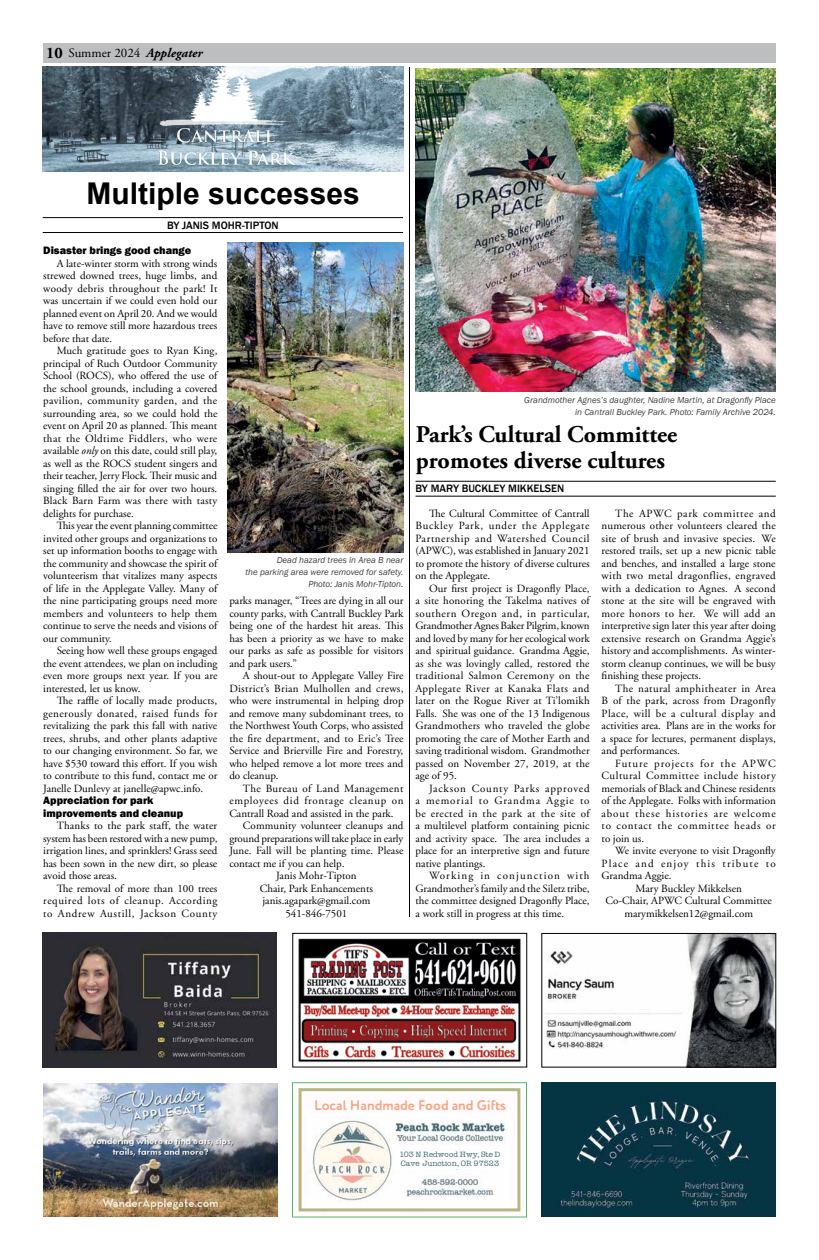
<style>
.page{position:relative;width:819px;height:1260px;background:#fff}
.page>*{position:absolute;margin:0;border:0;box-sizing:border-box;transform-origin:0 0}
.t1{font:700 30px "Arial";color:#000}
.t2{font:700 24px/26px "Adobe Garamond Pro";color:#000}
.t3{font:700 14px "Circe Rounded Alt";color:#f5a583}
.t4{font:13px "Adobe Garamond Pro";color:#000}
.t5{font:11px/12.5px "Adobe Garamond Pro";color:#000;text-align:justify}
.t6{font:800 11px/12.5px "Franklin Gothic";color:#000}
.t7{font:500 11px "Franklin Gothic";color:#000}
.t8{font:11px "Adobe Garamond Pro";letter-spacing:.06em;color:#000}
.t9{font:11px "Adobe Garamond Pro";letter-spacing:.105em;color:#000}
.t10{font:11px "Adobe Garamond Pro";letter-spacing:.035em;color:#000}
.t11{font:italic 9px/12px "Franklin Gothic";color:#414042;text-align:right}
.t12{font:8px/9.6px "Typist";color:#406872}
.s1{font-weight:700;font-size:16px}
.s2{font-weight:700;font-style:italic}
.s3{font-style:italic}
</style>
<div class="page">
<div style="left:43px;top:43px;width:733px;height:20px;background:#bcbec0"></div>
<hr style="left:43px;top:217px;width:360px;height:1px;background:#000">
<hr style="left:43px;top:232px;width:360px;height:1px;background:#000">
<img style="left:43px;top:67px;width:360px;height:105px">
<img style="left:137px;top:67px;width:173px;height:102px">
<img style="left:416px;top:69px;width:360px;height:323px">
<img style="left:228px;top:243px;width:175px;height:309px">
<hr style="left:416px;top:481px;width:360px;height:1px;background:#000">
<hr style="left:416px;top:496px;width:360px;height:1px;background:#000">
<hr style="left:409px;top:67px;width:1px;height:850px;background:#000">
<img style="left:42px;top:932px;width:234px;height:135px">
<img style="left:542px;top:1082px;width:234px;height:135px">
<img style="left:298px;top:938px;width:223px;height:125px">
<div style="left:292px;top:933px;width:235px;height:134px;border:1px solid #000"></div>
<img style="left:298px;top:1093px;width:223px;height:119px">
<div style="left:299px;top:1088px;width:221px;height:123px;border:3px solid #b5b683"></div>
<div style="left:396px;top:1151px;width:107px;height:18px;background:#fff"></div>
<div style="left:292px;top:1082px;width:235px;height:135px;border:1px solid #58b66d"></div>
<img style="left:43px;top:1083px;width:234px;height:134px">
<img style="left:545px;top:935px;width:229px;height:130px">
<div style="left:542px;top:933px;width:234px;height:134px;border:1px solid #000"></div>
<p class="t4" style="left:46px;top:45px;width:158px"><span class="s1">10</span> Summer 2024 <span class="s2">Applegater</span></p>
<h1 class="t1" style="left:87px;top:174px;width:275px">Multiple successes</h1>
<p class="t6" style="left:43px;top:244px;width:150px">Disaster brings good change</p>
<p class="t5" style="left:43px;top:258px;width:176px;text-indent:13px">A late-winter storm with strong winds strewed downed trees, huge limbs, and woody debris throughout the park! It was uncertain if we could even hold our planned event on April 20. And we would have to remove still more hazardous trees before that date.</p>
<p class="t5" style="left:43px;top:345px;width:176px;text-indent:13px">Much gratitude goes to Ryan King, principal of Ruch Outdoor Community School (ROCS), who offered the use of the school grounds, including a covered pavilion, community garden, and the surrounding area, so we could hold the event on April 20 as planned. This meant that the Oldtime Fiddlers, who were available <span class="s3">only</span> on this date, could still play, as well as the ROCS student singers and their teacher, Jerry Flock. Their music and singing filled the air for over two hours.<br>Black Barn Farm was there with tasty delights for purchase.</p>
<p class="t5" style="left:43px;top:520px;width:176px;text-indent:13px">This year the event planning committee invited other groups and organizations to set up information booths to engage with the community and showcase the spirit of volunteerism that vitalizes many aspects of life in the Applegate Valley. Many of the nine participating groups need more members and volunteers to help them continue to serve the needs and visions of our community.</p>
<p class="t5" style="left:43px;top:645px;width:176px;text-indent:13px">Seeing how well these groups engaged the event attendees, we plan on including even more groups next year. If you are interested, let us know.</p>
<p class="t5" style="left:43px;top:695px;width:176px;text-indent:13px">The raffle of locally made products, generously donated, raised funds for revitalizing the park this fall with native trees, shrubs, and other plants adaptive to our changing environment. So far, we have $530 toward this effort. If you wish to contribute to this fund, contact me or Janelle Dunlevy at janelle@apwc.info.</p>
<p class="t6" style="left:43px;top:794px;width:141px">Appreciation for park improvements and cleanup</p>
<p class="t5" style="left:43px;top:820px;width:176px;text-indent:13px">Thanks to the park staff, the water system has been restored with a new pump, irrigation lines, and sprinklers! Grass seed has been sown in the new dirt, so please avoid those areas.</p>
<p class="t5" style="left:43px;top:882px;width:176px;text-indent:13px">The removal of more than 100 trees required lots of cleanup. According to Andrew Austill, Jackson County</p>
<p class="t7" style="left:167px;top:218px;width:113px">BY JANIS MOHR-TIPTON</p>
<p class="t11" style="left:245px;top:554px;width:160px">Dead hazard trees in Area B near<br>the parking area were removed for safety.<br>Photo: Janis Mohr-Tipton.</p>
<p class="t5" style="left:229px;top:595px;width:176px">parks manager, “Trees are dying in all our county parks, with Cantrall Buckley Park being one of the hardest hit areas. This has been a priority as we have to make our parks as safe as possible for visitors and park users.”</p>
<p class="t5" style="left:229px;top:670px;width:176px;text-indent:13px">A shout-out to Applegate Valley Fire District’s Brian Mulhollen and crews, who were instrumental in helping drop and remove many subdominant trees, to the Northwest Youth Corps, who assisted the fire department, and to Eric’s Tree Service and Brierville Fire and Forestry, who helped remove a lot more trees and do cleanup.</p>
<p class="t10" style="left:243px;top:782px;width:162px">The Bureau of Land Management</p>
<p class="t8" style="left:229px;top:794px;width:176px">employees did frontage cleanup on</p>
<p class="t5" style="left:229px;top:807px;width:166px">Cantrall Road and assisted in the park.</p>
<p class="t5" style="left:243px;top:820px;width:162px">Community volunteer cleanups and</p>
<p class="t5" style="left:229px;top:832px;width:176px">ground preparations will take place in early</p>
<p class="t5" style="left:229px;top:845px;width:176px">June. Fall will be planting time. Please</p>
<p class="t5" style="left:229px;top:857px;width:117px">contact me if you can help.</p>
<p class="t5" style="left:276px;top:870px;width:82px">Janis Mohr-Tipton</p>
<p class="t5" style="left:260px;top:882px;width:115px">Chair, Park Enhancements</p>
<p class="t5" style="left:262px;top:895px;width:109px">janis.agapark@gmail.com</p>
<p class="t5" style="left:285px;top:907px;width:64px">541-846-7501</p>
<p class="t11" style="left:524px;top:394px;width:253px">Grandmother Agnes’s daughter, Nadine Martin, at Dragonfly Place in Cantrall Buckley Park. Photo: Family Archive 2024.</p>
<h2 class="t2" style="left:416px;top:421px;width:263px">Park’s Cultural Committee promotes diverse cultures</h2>
<p class="t5" style="left:602px;top:508px;width:176px;text-indent:13px">The APWC park committee and numerous other volunteers cleared the site of brush and invasive species. We restored trails, set up a new picnic table and benches, and installed a large stone with two metal dragonflies, engraved with a dedication to Agnes. A second stone at the site will be engraved with more honors to her. We will add an interpretive sign later this year after doing extensive research on Grandma Aggie’s history and accomplishments. As winter&shy;storm cleanup continues, we will be busy finishing these projects.</p>
<p class="t5" style="left:602px;top:683px;width:176px;text-indent:13px">The natural amphitheater in Area B of the park, across from Dragonfly Place, will be a cultural display and activities area. Plans are in the works for a space for lectures, permanent displays, and performances.</p>
<p class="t5" style="left:602px;top:758px;width:176px;text-indent:14px">Future projects for the APWC Cultural Committee include history memorials of Black and Chinese residents of the Applegate. Folks with information about these histories are welcome to contact the committee heads or to join us.</p>
<p class="t5" style="left:615px;top:845px;width:162px">We invite everyone to visit Dragonfly</p>
<p class="t9" style="left:602px;top:857px;width:176px">Place and enjoy this tribute to</p>
<p class="t5" style="left:602px;top:870px;width:71px">Grandma Aggie.</p>
<p class="t5" style="left:636px;top:882px;width:108px">Mary Buckley Mikkelsen</p>
<p class="t5" style="left:606px;top:895px;width:168px">Co-Chair, APWC Cultural Committee</p>
<p class="t5" style="left:624px;top:907px;width:130px">marymikkelsen12@gmail.com</p>
<p class="t7" style="left:416px;top:482px;width:150px">BY MARY BUCKLEY MIKKELSEN</p>
<p class="t5" style="left:416px;top:508px;width:176px;text-indent:13px">The Cultural Committee of Cantrall Buckley Park, under the Applegate Partnership and Watershed Council (APWC), was established in January 2021 to promote the history of diverse cultures on the Applegate.</p>
<p class="t5" style="left:416px;top:583px;width:176px;text-indent:13px">Our first project is Dragonfly Place, a site honoring the Takelma natives of southern Oregon and, in particular, Grandmother Agnes Baker Pilgrim, known and loved by many for her ecological work and spiritual guidance. Grandma Aggie, as she was lovingly called, restored the traditional Salmon Ceremony on the Applegate River at Kanaka Flats and later on the Rogue River at Ti’lomikh Falls. She was one of the 13 Indigenous Grandmothers who traveled the globe promoting the care of Mother Earth and saving traditional wisdom. Grandmother passed on November 27, 2019, at the age of 95.</p>
<p class="t5" style="left:416px;top:783px;width:176px;text-indent:13px">Jackson County Parks approved a memorial to Grandma Aggie to be erected in the park at the site of a multilevel platform containing picnic and activity space. The area includes a place for an interpretive sign and future native plantings.</p>
<p class="t5" style="left:416px;top:870px;width:176px;text-indent:13px">Working in conjunction with Grandmother’s family and the Siletz tribe, the committee designed Dragonfly Place, a work still in progress at this time.</p>
<p class="t3" style="left:314px;top:1096px;width:193px">Local Handmade Food and Gifts</p>
<p class="t12" style="left:400px;top:1149px;width:102px">103 N Redwood Hwy, Ste D<br>Cave Junction, OR 97523</p>
</div>
